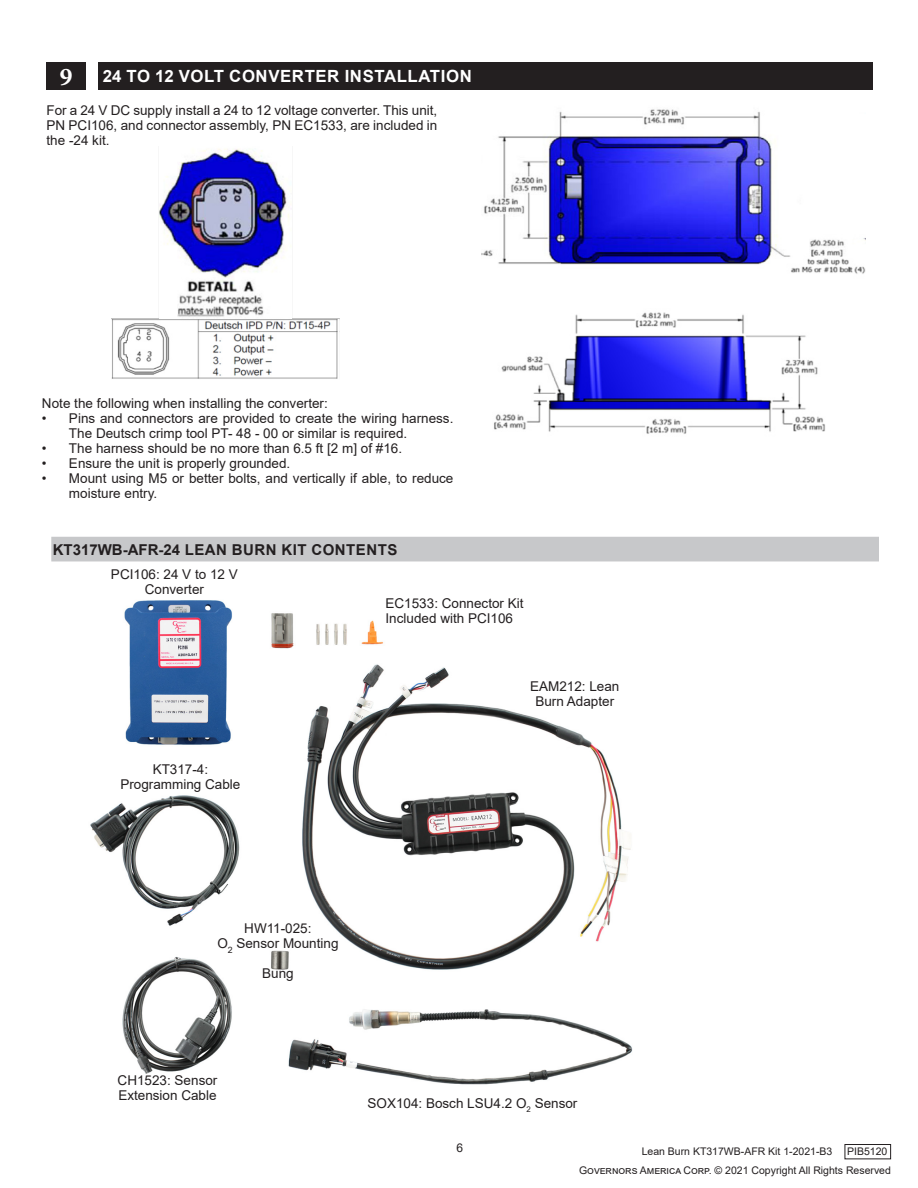
<style>
.page{position:relative;width:918px;height:1188px;background:#fff}
.page>*{position:absolute;margin:0;border:0;box-sizing:border-box;transform-origin:0 0}
.t1{font:700 25.5px "Minion Pro";color:#fff}
.Paragraph_Style_1{font:700 16.8px "Arial";letter-spacing:.035em;color:#fff}
.t2{font:700 15px "Arial";letter-spacing:.035em;color:#231f20}
.t3{font:13.5px/15px "Arial";color:#231f20;text-align:center}
.t4{font:12px "Arial";color:#231f20}
.t5{font:10.5px "Arial";color:#231f20}
</style>
<div class="page">
<div style="left:845px;top:1144px;width:46px;height:15px;border:1px solid #231f20"></div>
<img style="left:481px;top:109px;width:384px;height:325px">
<img style="left:112px;top:149px;width:227px;height:230px">
<img style="left:90px;top:600px;width:543px;height:485px">
<div style="left:52px;top:538px;width:826px;height:23px;background:#c7c8ca"></div>
<div style="left:51px;top:537px;width:828px;height:24px;border:2px solid #c7c8ca"></div>
<div style="left:46px;top:62px;width:40px;height:28px;background:#231f20"></div>
<div style="left:98px;top:62px;width:774px;height:28px;background:#231f20"></div>
<p class="t1" style="left:60px;top:59px;width:14px">9</p>
<p class="Paragraph_Style_1" style="left:103px;top:64px;width:371px">24 TO 12 VOLT CONVERTER INSTALLATION</p>
<p class="t3" style="left:46px;top:102px;width:392px;text-align:justify">For a 24 V DC supply install a 24 to 12 voltage converter. This unit, PN PCI106, and connector assembly, PN EC1533, are included in the -24 kit.</p>
<p class="t3" style="left:42px;top:395px;width:287px">Note the following when installing the converter:</p>
<p class="t3" style="left:69px;top:410px;width:386px;text-align:left;text-indent:-27px">• Pins and connectors are provided to create the wiring harness.<br>The Deutsch crimp tool PT- 48 - 00 or similar is required.</p>
<p class="t3" style="left:42px;top:440px;width:362px">• The harness should be no more than 6.5 ft [2 m] of #16.</p>
<p class="t3" style="left:42px;top:455px;width:250px">• Ensure the unit is properly grounded.</p>
<p class="t3" style="left:69px;top:470px;width:386px;text-align:left;text-indent:-27px">• Mount using M5 or better bolts, and vertically if able, to reduce moisture entry.</p>
<p class="t2" style="left:53px;top:539px;width:346px">KT317WB-AFR-24 LEAN BURN KIT CONTENTS</p>
<p class="t3" style="left:111px;top:567px;width:128px">PCI106: 24 V to 12 V<br>Converter</p>
<p class="t3" style="left:153px;top:762px;width:57px">KT317-4:</p>
<p class="t3" style="left:120px;top:777px;width:122px">Programming Cable</p>
<p class="t3" style="left:386px;top:596px;width:140px">EC1533: Connector Kit</p>
<p class="t3" style="left:386px;top:611px;width:129px">Included with PCI106</p>
<p class="t3" style="left:530px;top:679px;width:91px">EAM212: Lean<br>Burn Adapter</p>
<p class="t3" style="left:217px;top:921px;width:123px">HW11-025:<br>O<sub>2</sub> Sensor Mounting</p>
<p class="t3" style="left:262px;top:966px;width:33px">Bung</p>
<p class="t3" style="left:118px;top:1073px;width:101px">CH1523: Sensor</p>
<p class="t3" style="left:118px;top:1088px;width:100px">Extension Cable</p>
<p class="t3" style="left:368px;top:1095px;width:211px">SOX104: Bosch LSU4.2 O<sub>2</sub> Sensor</p>
<p class="t4" style="left:457px;top:1140px;width:8px">6</p>
<p class="t5" style="left:642px;top:1144px;width:192px">Lean Burn KT317WB-AFR Kit 1-2021-B3</p>
<p class="t5" style="left:847px;top:1144px;width:42px">PIB5120</p>
<p class="t5" style="left:579px;top:1163px;width:313px">Governors America Corp. © 2021 Copyright All Rights Reserved</p>
</div>
